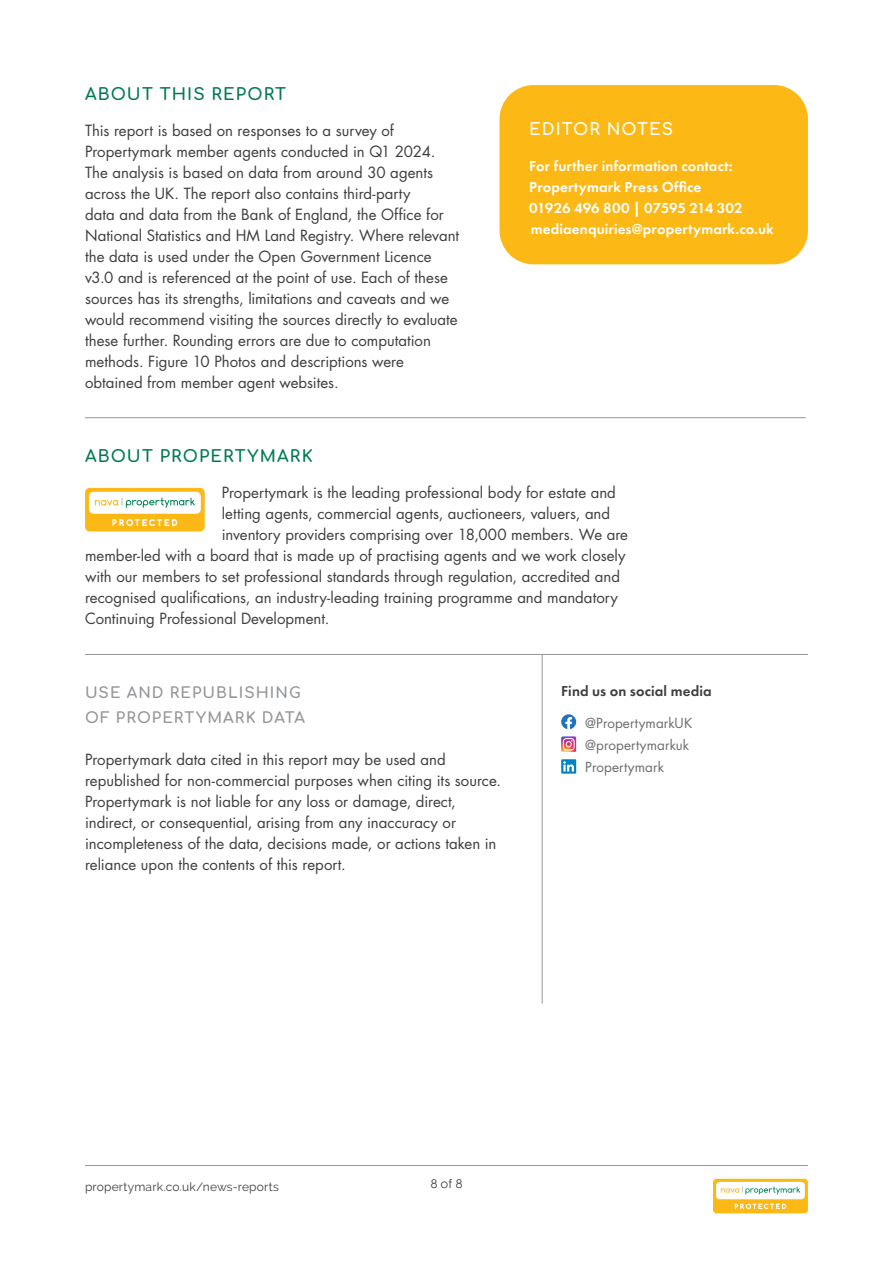
<style>
.page{position:relative;width:893px;height:1263px;background:#fff}
.page>*{position:absolute;margin:0;border:0;box-sizing:border-box;transform-origin:0 0}
.t1{font:700 16.5px "Comfortaa";letter-spacing:.07em;color:#007a53}
.t2{font:700 16.5px "Comfortaa";letter-spacing:.065em;color:#fff}
.t3{font:15px/21px "Futura Std";color:#3e3e3f}
.t4{font:600 15px "Futura PT";letter-spacing:.01em;color:#fff}
.t5{font:700 15px "Comfortaa";letter-spacing:.075em;color:#939598}
.t6{font:600 15px "Futura PT";letter-spacing:.01em;color:#3e3e3f}
.t7{font:13.5px "Futura Std";letter-spacing:.005em;color:#6c6d70}
.t8{font:12px "Raleway";letter-spacing:.015em;color:#3e3e3f}
.t9{font:12px "Century Gothic";color:#3e3e3f}
</style>
<div class="page">
<hr style="left:85px;top:1165px;width:723px;height:1px;background:#939598">
<svg style="left:713px;top:1179px;width:95px;height:34px"></svg>
<svg style="left:85px;top:488px;width:120px;height:43px"></svg>
<div style="left:499px;top:85px;width:309px;height:179px;background:#fcb814;border-radius:34px"></div>
<svg style="left:561px;top:714px;width:15px;height:15px"></svg>
<svg style="left:561px;top:759px;width:15px;height:15px"></svg>
<img style="left:561px;top:736px;width:15px;height:16px">
<hr style="left:542px;top:655px;width:1px;height:348px;background:#939598">
<hr style="left:85px;top:654px;width:723px;height:1px;background:#939598">
<hr style="left:85px;top:417px;width:721px;height:1px;background:#939598">
<p class="t1" style="left:85px;top:78px;width:203px">ABOUT THIS REPORT</p>
<p class="t3" style="left:85px;top:120px;width:376px">This report is based on responses to a survey of Propertymark member agents conducted in Q1 2024.<br>The analysis is based on data from around 30 agents across the UK. The report also contains third-party<br>data and data from the Bank of England, the Office for National Statistics and HM Land Registry. Where relevant the data is used under the Open Government Licence v3.0 and is referenced at the point of use. Each of these sources has its strengths, limitations and caveats and we would recommend visiting the sources directly to evaluate these further. Rounding errors are due to computation methods. Figure 10 Photos and descriptions were obtained from member agent websites.</p>
<p class="t2" style="left:529px;top:114px;width:145px">EDITOR NOTES</p>
<p class="t4" style="left:529px;top:156px;width:205px">For further information contact:</p>
<p class="t4" style="left:529px;top:177px;width:174px">Propertymark Press Office</p>
<p class="t4" style="left:529px;top:198px;width:215px">01926 496 800 | 07595 214 302</p>
<p class="t4" style="left:531px;top:219px;width:245px">mediaenquiries@propertymark.co.uk</p>
<p class="t1" style="left:85px;top:441px;width:229px">ABOUT PROPERTYMARK</p>
<p class="t3" style="left:222px;top:482px;width:396px">Propertymark is the leading professional body for estate and</p>
<p class="t3" style="left:222px;top:503px;width:390px">letting agents, commercial agents, auctioneers, valuers, and</p>
<p class="t3" style="left:222px;top:524px;width:408px">inventory providers comprising over 18,000 members. We are</p>
<p class="t3" style="left:85px;top:545px;width:542px">member-led with a board that is made up of practising agents and we work closely</p>
<p class="t3" style="left:85px;top:566px;width:537px">with our members to set professional standards through regulation, accredited and</p>
<p class="t3" style="left:85px;top:587px;width:534px">recognised qualifications, an industry-leading training programme and mandatory</p>
<p class="t3" style="left:85px;top:608px;width:246px">Continuing Professional Development.</p>
<p class="t5" style="left:85px;top:678px;width:217px">USE AND REPUBLISHING</p>
<p class="t5" style="left:85px;top:704px;width:222px">OF PROPERTYMARK DATA</p>
<p class="t3" style="left:85px;top:749px;width:418px">Propertymark data cited in this report may be used and republished for non-commercial purposes when citing its source.<br>Propertymark is not liable for any loss or damage, direct, indirect, or consequential, arising from any inaccuracy or incompleteness of the data, decisions made, or actions taken in reliance upon the contents of this report.</p>
<p class="t6" style="left:561px;top:681px;width:152px">Find us on social media</p>
<p class="t7" style="left:585px;top:714px;width:108px">@PropertymarkUK</p>
<p class="t7" style="left:585px;top:736px;width:105px">@propertymarkuk</p>
<p class="t7" style="left:585px;top:758px;width:80px">Propertymark</p>
<p class="t8" style="left:85px;top:1179px;width:196px">propertymark.co.uk/news-reports</p>
<p class="t9" style="left:431px;top:1175px;width:33px">8 of 8</p>
</div>
